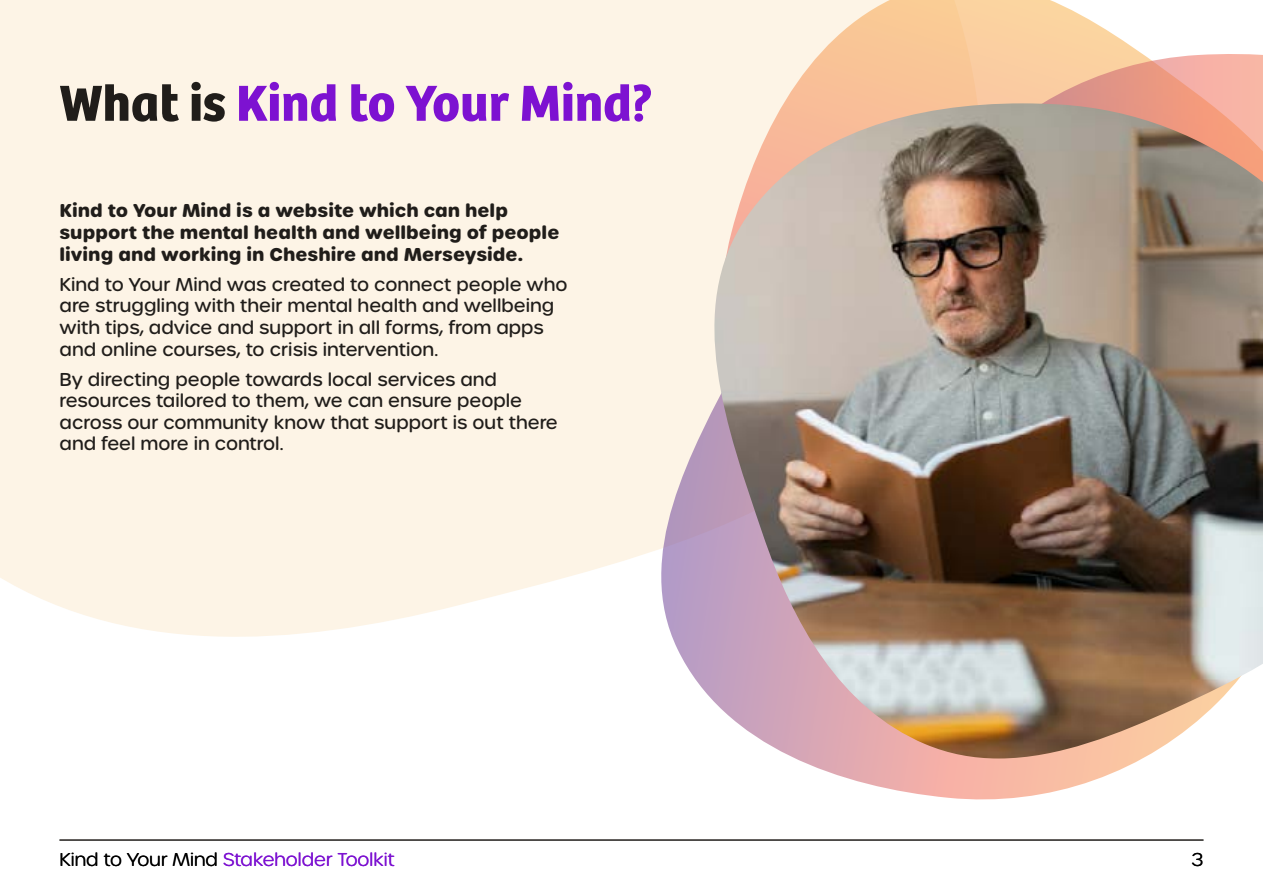
<style>
.page{position:relative;width:1263px;height:893px;background:#fff}
.page>*{position:absolute;margin:0;border:0;box-sizing:border-box;transform-origin:0 0}
.t1{font:700 52.5px "Bree";color:#7d12d1}
.t2{font:500 18px/21.6px "Urbane Rounded";color:#201d1a}
.t3{font:700 18px/21.6px "Urbane Rounded";color:#201d1a}
.t4{font:300 18px "Urbane Rounded";color:#7d12d1}
.t5{font:300 18px "Urbane Rounded";color:#000}
.s1{color:#201d1a}
.s2{color:#000}
</style>
<div class="page">
<div style="left:0;top:0;width:706px;height:637px;background:#fdf4e6"></div>
<svg style="left:633px;top:172px;width:510px;height:628px"></svg>
<svg style="left:706px;top:0;width:429px;height:638px;background:#f8ddc1"></svg>
<svg style="left:875px;top:49px;width:388px;height:54px;background:#f5bd9d"></svg>
<img style="left:712px;top:103px;width:551px;height:655px">
<hr style="left:59px;top:840px;width:1144px;height:1px;background:#201d1a">
<h1 class="t1" style="left:59px;top:61px;width:595px"><span class="s1">What is</span> Kind to Your Mind?</h1>
<p class="t3" style="left:59px;top:200px;width:501px">Kind to Your Mind is a website which can help support the mental health and wellbeing of people living and working in Cheshire and Merseyside.</p>
<p class="t2" style="left:59px;top:273px;width:510px">Kind to Your Mind was created to connect people who are struggling with their mental health and wellbeing with tips, advice and support in all forms, from apps and online courses, to crisis intervention.</p>
<p class="t2" style="left:59px;top:368px;width:500px">By directing people towards local services and resources tailored to them, we can ensure people across our community know that support is out there and feel more in control.</p>
<p class="t4" style="left:59px;top:848px;width:337px"><span class="s2">Kind to Your Mind</span> Stakeholder Toolkit</p>
<p class="t5" style="left:1191px;top:848px;width:13px">3</p>
</div>
